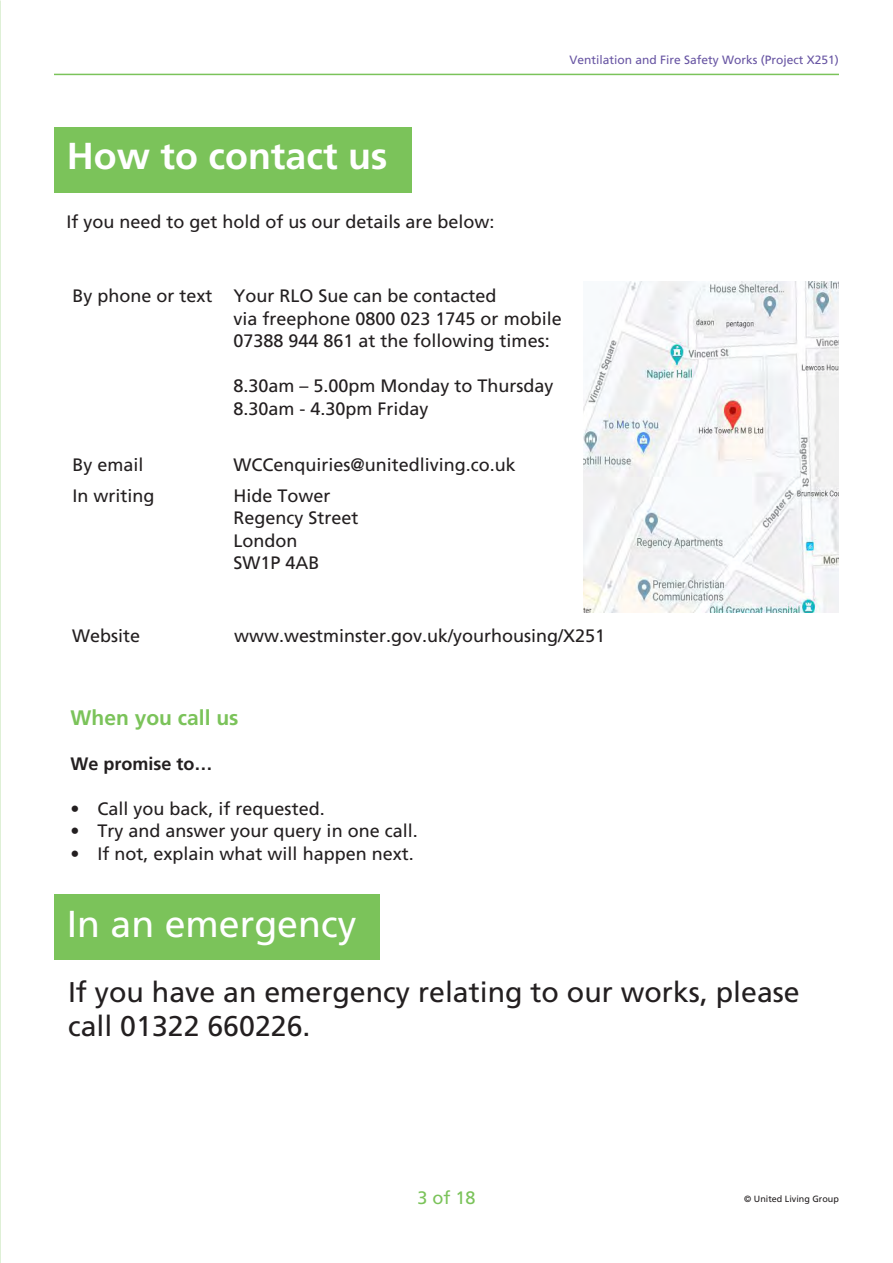
<style>
.page{position:relative;width:893px;height:1263px;background:#fff}
.page>*{position:absolute;margin:0;border:0;box-sizing:border-box;transform-origin:0 0}
.t1{font:700 37.5px "Frutiger CE";color:#fff}
.t2{font:37.5px "Frutiger";color:#fff}
.t3{font:28.5px/34.2px "Frutiger";color:#231f20}
.t4{font:700 21px "Frutiger CE";color:#7bc35a}
.t5{font:18px/22.5px "Frutiger";color:#231f20}
.t6{font:700 18px "Frutiger CE";color:#231f20}
.t7{font:18px "Frutiger";color:#7bc35a}
.t8{font:12px "Frutiger";color:#6855a3}
.t9{font:9px "Frutiger";color:#231f20}
.s1{font-family:"Frutiger CE"}
</style>
<div class="page">
<hr style="left:54px;top:74px;width:785px;height:1px;background:#7bc35a">
<div style="left:54px;top:127px;width:357px;height:65px;background:#7bc35a"></div>
<div style="left:54px;top:894px;width:325px;height:66px;background:#7bc35a"></div>
<img style="left:584px;top:282px;width:255px;height:330px">
<p class="t8" style="left:569px;top:52px;width:271px">Ventilation and Fire Safety Works (Project X251)</p>
<p class="t1" style="left:67px;top:134px;width:322px">How to contact us</p>
<p class="t5" style="left:66px;top:211px;width:430px">If you need to get hold of us our details are below:</p>
<p class="t5" style="left:72px;top:285px;width:426px">By phone or text Your RLO Sue can be contacted</p>
<p class="t5" style="left:72px;top:454px;width:73px">By email</p>
<p class="t5" style="left:72px;top:484px;width:84px">In writing</p>
<p class="t5" style="left:233px;top:307px;width:330px">via freephone 0800 023 1745 or mobile<br>07388 944 861 at the following times:</p>
<p class="t5" style="left:233px;top:375px;width:322px">8.30am – 5.00pm Monday to Thursday<br>8.30am - 4.30pm <span class="s1">Friday</span></p>
<p class="t5" style="left:233px;top:450px;width:284px;line-height:30.3px">WCCenquiries@unitedliving.co.uk<br>Hide Tower</p>
<p class="t5" style="left:233px;top:507px;width:127px">Regency Street<br>London<br>SW1P 4AB</p>
<p class="t5" style="left:72px;top:624px;width:70px">Website</p>
<p class="t5" style="left:234px;top:624px;width:373px">www.westminster.gov.uk/yourhousing/X251</p>
<p class="t4" style="left:71px;top:705px;width:170px">When you call us</p>
<p class="t6" style="left:71px;top:753px;width:144px">We promise to…</p>
<p class="t5" style="left:71px;top:797px;width:256px">• Call you back, if requested.</p>
<p class="t5" style="left:71px;top:820px;width:349px">• Try and answer your query in one call.</p>
<p class="t5" style="left:71px;top:842px;width:345px">• If not, explain what will happen next.</p>
<p class="t2" style="left:67px;top:902px;width:291px">In an emergency</p>
<p class="t3" style="left:68px;top:974px;width:733px">If you have an emergency relating to our works, please call 01322 660226.</p>
<p class="t7" style="left:417px;top:1187px;width:60px">3 of 18</p>
<p class="t9" style="left:744px;top:1194px;width:96px">© United Living Group</p>
</div>
